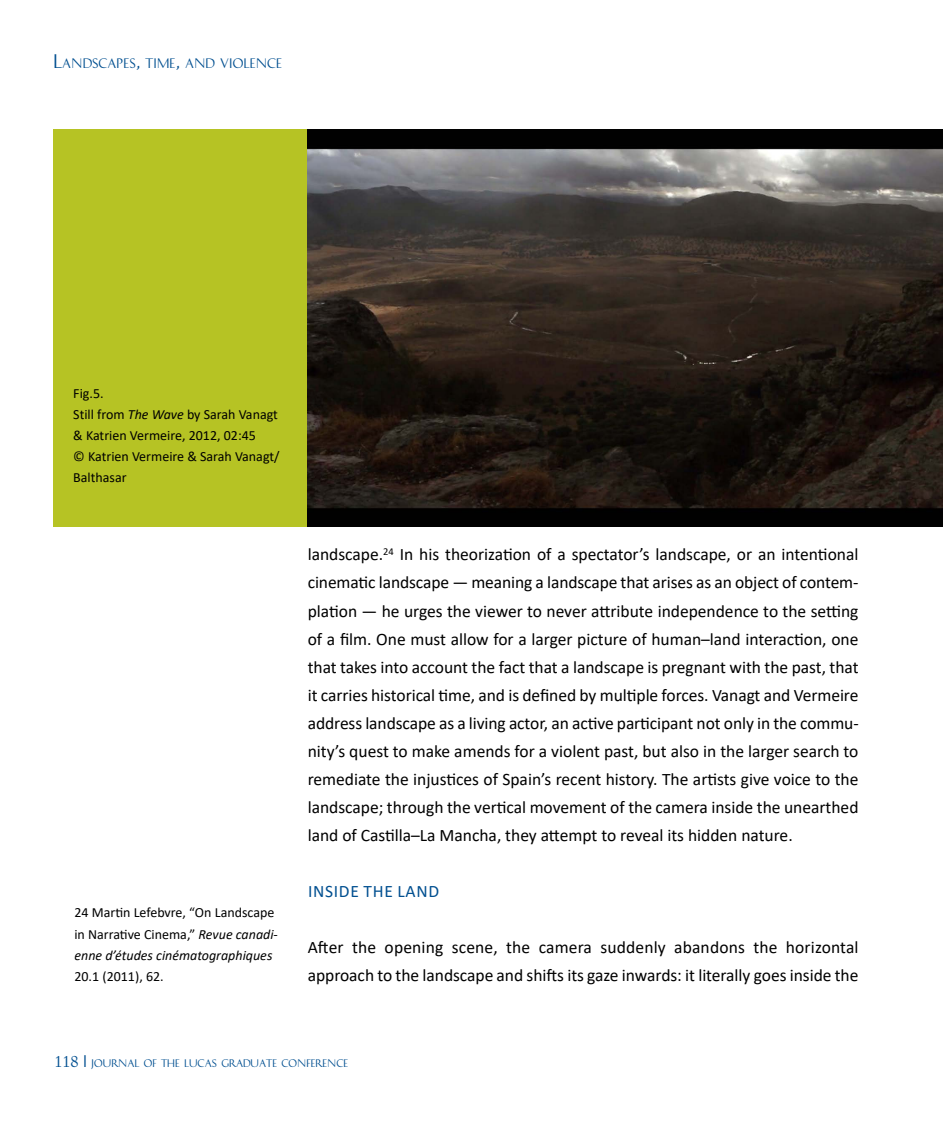
<style>
.page{position:relative;width:943px;height:1127px;background:#fff}
.page>*{position:absolute;margin:0;border:0;box-sizing:border-box;transform-origin:0 0}
.t1{font:17.5px/28px "Calibri";color:#000;text-align:justify}
.t2{font:17.5px "Calibri";letter-spacing:.04em;color:#004f90}
.t3{font:14px/21px "Calibri";color:#000}
.t4{font:12.25px "History Two";color:#004f90}
.t5{font:9.8px "History Two";color:#004f90}
.s1{font-size:17.5px}
.s2{font-style:italic}
.s3{font-size:14px}
</style>
<div class="page">
<div style="left:53px;top:129px;width:255px;height:397px;background:#b6c324"></div>
<img style="left:308px;top:129px;width:635px;height:397px">
<p class="t4" style="left:53px;top:55px;width:230px"><span class="s1">L</span>ANDSCAPES<span class="s1">,</span> TIME<span class="s1">,</span> AND VIOLENCE</p>
<p class="t3" style="left:73px;top:382px;width:208px">Fig.5.<br>Still from <span class="s2">The Wave</span> by Sarah Vanagt &amp; Katrien Vermeire, 2012, 02:45<br>© Katrien Vermeire &amp; Sarah Vanagt/<br>Balthasar</p>
<p class="t3" style="left:74px;top:901px;width:205px">24 Martin Lefebvre, “On Landscape in Narrative Cinema,” <span class="s2">Revue canadi&shy;enne d’études cinématographiques</span></p>
<p class="t3" style="left:74px;top:964px;width:91px">20.1 (2011), 62.</p>
<p class="t1" style="left:308px;top:540px;width:552px">landscape.<sup>24</sup> In his theorization of a spectator’s landscape, or an intentional cinematic landscape — meaning a landscape that arises as an object of contem&shy;plation — he urges the viewer to never attribute independence to the setting of a film. One must allow for a larger picture of human–land interaction, one that takes into account the fact that a landscape is pregnant with the past, that it carries historical time, and is defined by multiple forces. Vanagt and Vermeire address landscape as a living actor, an active participant not only in the commu&shy;nity’s quest to make amends for a violent past, but also in the larger search to remediate the injustices of Spain’s recent history. The artists give voice to the landscape; through the vertical movement of the camera inside the unearthed land of Castilla–La Mancha, they attempt to reveal its hidden nature.</p>
<p class="t2" style="left:308px;top:878px;width:133px">INSIDE THE LAND</p>
<p class="t1" style="left:308px;top:932px;width:552px">After the opening scene, the camera suddenly abandons the horizontal approach to the landscape and shifts its gaze inwards: it literally goes inside the</p>
<p class="t5" style="left:55px;top:1057px;width:295px"><span class="s3">118 |</span> JOURNAL OF THE LUCAS GRADUATE CONFERENCE</p>
</div>
